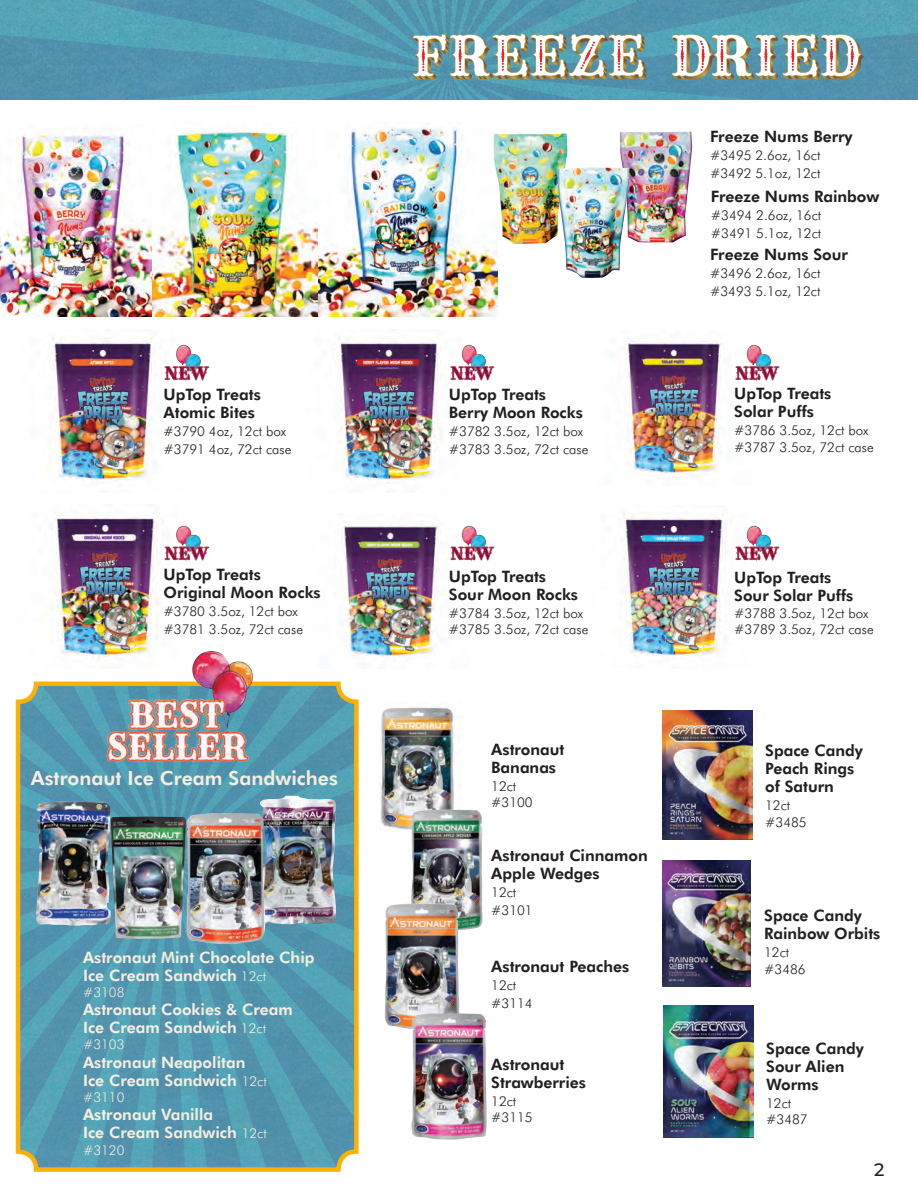
<style>
.page{position:relative;width:918px;height:1188px;background:#fff}
.page>*{position:absolute;margin:0;border:0;box-sizing:border-box;transform-origin:0 0}
.Item_Name{font:700 19.5px "Futura BT";color:#f5edde}
.t1{font:500 18px "Montserrat";color:#231f20}
.Item_Name-2{font:700 15.75px/18px "Futura BT";color:#231f20}
.Item_Name-3{font:700 15.75px/18px "Futura BT";color:#f5edde}
.ct{font:300 13.5px "Futura BT";color:#231f20}
.Item_Name-4{font:300 13.5px "Futura BT";color:#231f20}
.Item_Number{font:300 13.5px "Futura BT";color:#231f20}
.Item_Number-2{font:300 13.5px "Futura BT";color:#f5edde}
.s1{font-weight:300;font-size:13.5px}
</style>
<div class="page">
<img style="left:21px;top:687px;width:333px;height:480px">
<div style="left:16px;top:682px;width:343px;height:490px;border:4px solid #ffb000;border-radius:18px"></div>
<img style="left:0;top:0;width:918px;height:100px">
<svg style="left:413px;top:34px;width:234px;height:45px"></svg>
<svg style="left:672px;top:34px;width:192px;height:45px"></svg>
<img style="left:169px;top:126px;width:328px;height:190px">
<img style="left:0;top:127px;width:169px;height:189px">
<img style="left:663px;top:710px;width:90px;height:130px">
<img style="left:663px;top:860px;width:88px;height:127px">
<img style="left:663px;top:1005px;width:90px;height:132px">
<img style="left:259px;top:796px;width:78px;height:129px">
<img style="left:187px;top:813px;width:80px;height:131px">
<img style="left:111px;top:817px;width:75px;height:122px">
<img style="left:36px;top:802px;width:76px;height:124px">
<img style="left:49px;top:337px;width:108px;height:155px">
<img style="left:340px;top:521px;width:107px;height:144px">
<img style="left:338px;top:329px;width:104px;height:163px">
<img style="left:626px;top:338px;width:95px;height:138px">
<img style="left:51px;top:512px;width:112px;height:147px">
<img style="left:623px;top:513px;width:104px;height:145px">
<img style="left:620px;top:131px;width:72px;height:112px">
<img style="left:494px;top:133px;width:74px;height:111px">
<img style="left:558px;top:167px;width:71px;height:111px">
<img style="left:380px;top:707px;width:80px;height:122px">
<img style="left:409px;top:810px;width:74px;height:120px">
<img style="left:384px;top:904px;width:76px;height:125px">
<img style="left:411px;top:1013px;width:76px;height:127px">
<img style="left:105px;top:649px;width:150px;height:115px">
<img style="left:164px;top:344px;width:45px;height:37px">
<img style="left:164px;top:525px;width:45px;height:37px">
<img style="left:450px;top:344px;width:44px;height:37px">
<img style="left:450px;top:525px;width:44px;height:37px">
<img style="left:735px;top:344px;width:45px;height:37px">
<img style="left:735px;top:525px;width:45px;height:37px">
<p class="Item_Name-2" style="left:710px;top:127px;width:144px">Freeze Nums Berry</p>
<p class="Item_Name-4" style="left:710px;top:146px;width:112px">#3495 2.6oz, 16ct</p>
<p class="Item_Name-4" style="left:710px;top:164px;width:112px">#3492 5.1oz, 12ct</p>
<p class="Item_Name-2" style="left:164px;top:384px;width:99px">UpTop Treats<br>Atomic Bites</p>
<p class="ct" style="left:164px;top:422px;width:124px">#3790 4oz, 12ct box</p>
<p class="ct" style="left:164px;top:440px;width:129px">#3791 4oz, 72ct case</p>
<p class="Item_Name-2" style="left:164px;top:564px;width:159px">UpTop Treats<br>Original Moon Rocks</p>
<p class="ct" style="left:164px;top:602px;width:136px">#3780 3.5oz, 12ct box</p>
<p class="ct" style="left:164px;top:620px;width:141px">#3781 3.5oz, 72ct case</p>
<p class="Item_Name" style="left:31px;top:765px;width:309px">Astronaut Ice Cream Sandwiches</p>
<p class="Item_Name-2" style="left:449px;top:385px;width:136px">UpTop Treats<br>Berry Moon Rocks</p>
<p class="ct" style="left:449px;top:422px;width:136px">#3782 3.5oz, 12ct box</p>
<p class="ct" style="left:449px;top:440px;width:141px">#3783 3.5oz, 72ct case</p>
<p class="Item_Name-2" style="left:449px;top:566px;width:131px">UpTop Treats<br>Sour Moon Rocks</p>
<p class="ct" style="left:449px;top:604px;width:136px">#3784 3.5oz, 12ct box</p>
<p class="ct" style="left:449px;top:620px;width:141px">#3785 3.5oz, 72ct case</p>
<p class="Item_Name-2" style="left:491px;top:739px;width:75px">Astronaut<br>Bananas</p>
<p class="ct" style="left:491px;top:777px;width:27px">12ct</p>
<p class="Item_Number" style="left:491px;top:793px;width:43px">#3100</p>
<p class="Item_Name-2" style="left:711px;top:186px;width:170px">Freeze Nums Rainbow</p>
<p class="Item_Name-4" style="left:711px;top:206px;width:112px">#3494 2.6oz, 16ct</p>
<p class="Item_Name-4" style="left:711px;top:224px;width:112px">#3491 5.1oz, 12ct</p>
<p class="Item_Name-2" style="left:710px;top:245px;width:139px">Freeze Nums Sour</p>
<p class="Item_Name-4" style="left:710px;top:264px;width:112px">#3496 2.6oz, 16ct</p>
<p class="Item_Name-4" style="left:710px;top:282px;width:112px">#3493 5.1oz, 12ct</p>
<p class="Item_Name-2" style="left:734px;top:384px;width:99px">UpTop Treats<br>Solar Puffs</p>
<p class="ct" style="left:734px;top:421px;width:136px">#3786 3.5oz, 12ct box</p>
<p class="ct" style="left:734px;top:438px;width:141px">#3787 3.5oz, 72ct case</p>
<p class="Item_Name-2" style="left:734px;top:568px;width:121px">UpTop Treats<br>Sour Solar Puffs</p>
<p class="ct" style="left:734px;top:604px;width:136px">#3788 3.5oz, 12ct box</p>
<p class="ct" style="left:734px;top:620px;width:141px">#3789 3.5oz, 72ct case</p>
<p class="Item_Name-2" style="left:765px;top:741px;width:99px">Space Candy<br>Peach Rings of Saturn</p>
<p class="ct" style="left:765px;top:796px;width:27px">12ct</p>
<p class="Item_Number" style="left:765px;top:813px;width:43px">#3485</p>
<p class="Item_Name-2" style="left:491px;top:846px;width:158px">Astronaut Cinnamon<br>Apple Wedges</p>
<p class="Item_Name-4" style="left:491px;top:883px;width:27px">12ct</p>
<p class="Item_Name-4" style="left:491px;top:901px;width:43px">#3101</p>
<p class="Item_Name-2" style="left:764px;top:906px;width:118px">Space Candy<br>Rainbow Orbits</p>
<p class="ct" style="left:764px;top:943px;width:27px">12ct</p>
<p class="Item_Number" style="left:764px;top:960px;width:43px">#3486</p>
<p class="Item_Name-3" style="left:83px;top:947px;width:233px">Astronaut Mint Chocolate Chip<br>Ice Cream Sandwich <span class="s1">12ct</span></p>
<p class="Item_Number-2" style="left:83px;top:983px;width:43px">#3108</p>
<p class="Item_Name-3" style="left:83px;top:1000px;width:211px">Astronaut Cookies &amp; Cream<br>Ice Cream Sandwich <span class="s1">12ct</span></p>
<p class="Item_Number-2" style="left:83px;top:1035px;width:43px">#3103</p>
<p class="Item_Name-3" style="left:83px;top:1052px;width:185px">Astronaut Neapolitan<br>Ice Cream Sandwich <span class="s1">12ct</span></p>
<p class="Item_Number-2" style="left:83px;top:1088px;width:43px">#3110</p>
<p class="Item_Name-2" style="left:491px;top:957px;width:140px">Astronaut Peaches</p>
<p class="Item_Name-4" style="left:491px;top:976px;width:27px">12ct</p>
<p class="Item_Name-4" style="left:491px;top:994px;width:43px">#3114</p>
<p class="Item_Name-2" style="left:766px;top:1038px;width:99px">Space Candy<br>Sour Alien<br>Worms</p>
<p class="ct" style="left:766px;top:1094px;width:27px">12ct</p>
<p class="Item_Name-2" style="left:491px;top:1055px;width:96px">Astronaut<br>Strawberries</p>
<p class="ct" style="left:491px;top:1092px;width:27px">12ct</p>
<p class="Item_Number" style="left:491px;top:1108px;width:43px">#3115</p>
<p class="Item_Name-3" style="left:83px;top:1105px;width:132px">Astronaut Vanilla</p>
<p class="ct" style="left:766px;top:1110px;width:43px">#3487</p>
<p class="Item_Name-3" style="left:83px;top:1123px;width:185px">Ice Cream Sandwich <span class="s1">12ct</span></p>
<p class="Item_Number-2" style="left:83px;top:1141px;width:43px">#3120</p>
<p class="t1" style="left:874px;top:1157px;width:12px">2</p>
</div>
